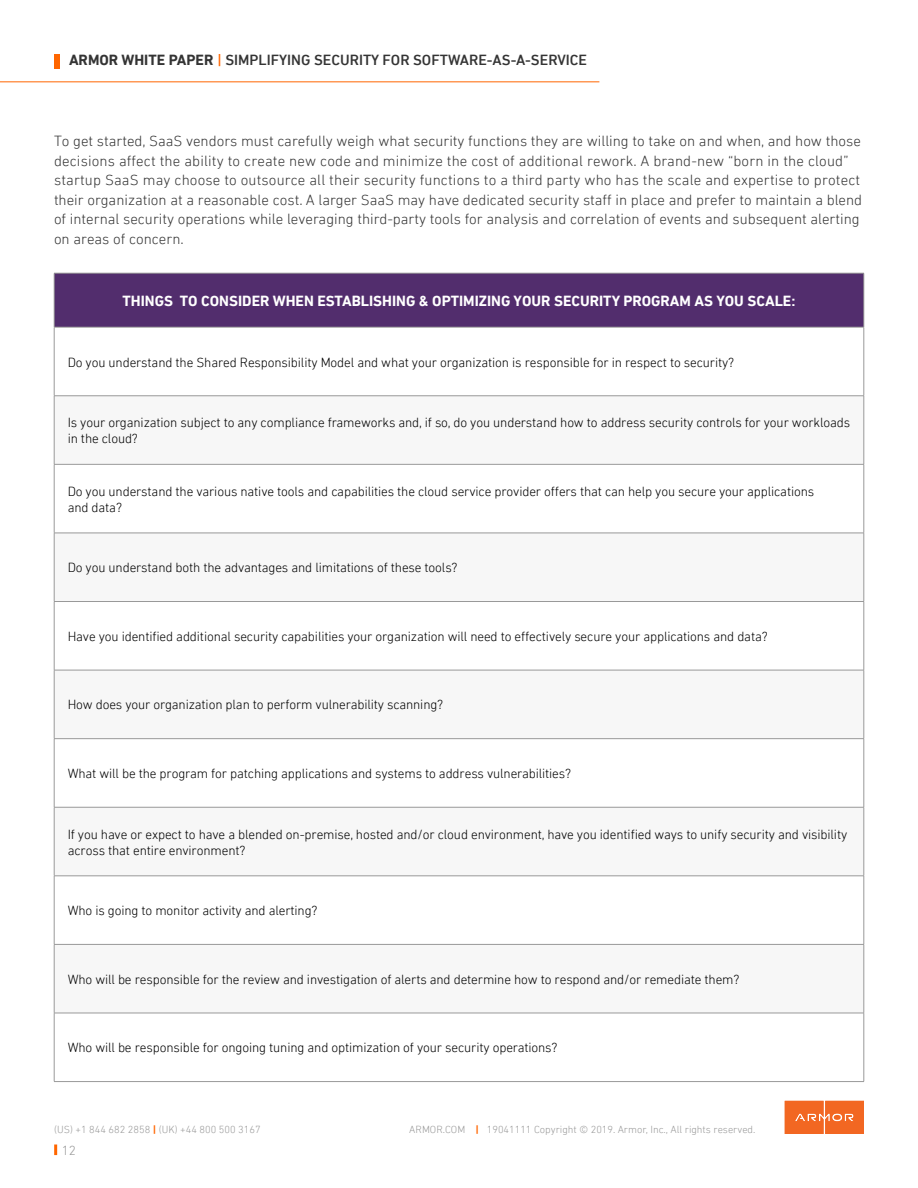
<style>
.page{position:relative;width:918px;height:1188px;background:#fff}
.page>*{position:absolute;margin:0;border:0;box-sizing:border-box;transform-origin:0 0}
.t1{font:300 15px/19.5px "DIN Next LT Pro";color:#343434}
.t2{font:700 15px "DIN Next LT Pro";color:#fff}
.t3{font:500 15px "DIN Next LT Pro";color:#343434}
.t4{font:300 13.5px/16.2px "DIN Next LT Pro";letter-spacing:-.01em;color:#000}
.t5{font:300 13.5px "DIN Next LT Pro";color:#999}
.t6{font:300 10.5px "DIN Next LT Pro";color:#999}
.s1{font-weight:700}
.s2{color:#f60}
.s3{font-weight:700;color:#f60}
</style>
<div class="page">
<svg style="left:54px;top:1144px;width:3px;height:11px"></svg>
<div style="left:54px;top:54px;width:5px;height:14px;background:#f60"></div>
<hr style="left:0;top:82px;width:599px;height:1px;background:#f60">
<svg style="left:785px;top:1101px;width:79px;height:33px;background:#f27131"></svg>
<div style="left:54px;top:273px;width:810px;height:54px;background:#522d6d"></div>
<svg style="left:55px;top:397px;width:809px;height:616px"></svg>
<hr style="left:54px;top:273px;width:810px;height:1px;background:#999">
<hr style="left:54px;top:273px;width:1px;height:54px;background:#999">
<hr style="left:864px;top:273px;width:1px;height:54px;background:#999">
<hr style="left:54px;top:327px;width:810px;height:1px;background:#999">
<hr style="left:54px;top:327px;width:1px;height:69px;background:#999">
<hr style="left:864px;top:327px;width:1px;height:69px;background:#999">
<hr style="left:54px;top:396px;width:810px;height:1px;background:#999">
<hr style="left:54px;top:396px;width:1px;height:68px;background:#999">
<hr style="left:864px;top:396px;width:1px;height:68px;background:#999">
<hr style="left:54px;top:464px;width:810px;height:1px;background:#999">
<hr style="left:54px;top:465px;width:1px;height:68px;background:#999">
<hr style="left:864px;top:465px;width:1px;height:68px;background:#999">
<hr style="left:54px;top:533px;width:810px;height:1px;background:#999">
<hr style="left:54px;top:533px;width:1px;height:68px;background:#999">
<hr style="left:864px;top:533px;width:1px;height:68px;background:#999">
<hr style="left:54px;top:601px;width:810px;height:1px;background:#999">
<hr style="left:54px;top:602px;width:1px;height:68px;background:#999">
<hr style="left:864px;top:602px;width:1px;height:68px;background:#999">
<hr style="left:54px;top:670px;width:810px;height:1px;background:#999">
<hr style="left:54px;top:670px;width:1px;height:68px;background:#999">
<hr style="left:864px;top:670px;width:1px;height:68px;background:#999">
<hr style="left:54px;top:738px;width:810px;height:1px;background:#999">
<hr style="left:54px;top:739px;width:1px;height:68px;background:#999">
<hr style="left:864px;top:739px;width:1px;height:68px;background:#999">
<hr style="left:54px;top:807px;width:810px;height:1px;background:#999">
<hr style="left:54px;top:807px;width:1px;height:69px;background:#999">
<hr style="left:864px;top:807px;width:1px;height:69px;background:#999">
<hr style="left:54px;top:876px;width:810px;height:1px;background:#999">
<hr style="left:54px;top:876px;width:1px;height:68px;background:#999">
<hr style="left:864px;top:876px;width:1px;height:68px;background:#999">
<hr style="left:54px;top:944px;width:810px;height:1px;background:#999">
<hr style="left:54px;top:945px;width:1px;height:68px;background:#999">
<hr style="left:864px;top:945px;width:1px;height:68px;background:#999">
<hr style="left:54px;top:1013px;width:810px;height:1px;background:#999">
<hr style="left:54px;top:1013px;width:1px;height:68px;background:#999">
<hr style="left:864px;top:1013px;width:1px;height:68px;background:#999">
<hr style="left:54px;top:1081px;width:810px;height:1px;background:#999">
<p class="t3" style="left:69px;top:51px;width:520px"><span class="s1">ARMOR WHITE PAPER</span> <span class="s2">|</span> SIMPLIFYING SECURITY FOR SOFTWARE-AS-A-SERVICE</p>
<p class="t1" style="left:54px;top:131px;width:810px">To get started, SaaS vendors must carefully weigh what security functions they are willing to take on and when, and how those decisions affect the ability to create new code and minimize the cost of additional rework. A brand-new “born in the cloud” startup SaaS may choose to outsource all their security functions to a third party who has the scale and expertise to protect their organization at a reasonable cost. A larger SaaS may have dedicated security staff in place and prefer to maintain a blend of internal security operations while leveraging third-party tools for analysis and correlation of events and subsequent alerting on areas of concern.</p>
<p class="t2" style="left:123px;top:292px;width:674px">THINGS TO CONSIDER WHEN ESTABLISHING &amp; OPTIMIZING YOUR SECURITY PROGRAM AS YOU SCALE:</p>
<p class="t4" style="left:68px;top:354px;width:668px">Do you understand the Shared Responsibility Model and what your organization is responsible for in respect to security?</p>
<p class="t4" style="left:68px;top:414px;width:784px">Is your organization subject to any compliance frameworks and, if so, do you understand how to address security controls for your workloads in the cloud?</p>
<p class="t4" style="left:68px;top:483px;width:748px">Do you understand the various native tools and capabilities the cloud service provider offers that can help you secure your applications and data?</p>
<p class="t4" style="left:68px;top:559px;width:391px">Do you understand both the advantages and limitations of these tools?</p>
<p class="t4" style="left:68px;top:628px;width:702px">Have you identified additional security capabilities your organization will need to effectively secure your applications and data?</p>
<p class="t4" style="left:68px;top:697px;width:377px">How does your organization plan to perform vulnerability scanning?</p>
<p class="t4" style="left:68px;top:765px;width:505px">What will be the program for patching applications and systems to address vulnerabilities?</p>
<p class="t4" style="left:68px;top:826px;width:781px">If you have or expect to have a blended on-premise, hosted and/or cloud environment, have you identified ways to unify security and visibility across that entire environment?</p>
<p class="t4" style="left:68px;top:902px;width:251px">Who is going to monitor activity and alerting?</p>
<p class="t4" style="left:68px;top:971px;width:673px">Who will be responsible for the review and investigation of alerts and determine how to respond and/or remediate them?</p>
<p class="t4" style="left:68px;top:1040px;width:491px">Who will be responsible for ongoing tuning and optimization of your security operations?</p>
<p class="t6" style="left:54px;top:1124px;width:208px">(US) +1 844 682 2858 <span class="s3">|</span> (UK) +44 800 500 3167</p>
<p class="t5" style="left:62px;top:1142px;width:16px">12</p>
<p class="t6" style="left:409px;top:1124px;width:348px">ARMOR.COM <span class="s3">|</span> 19041111 Copyright © 2019. Armor, Inc., All rights reserved.</p>
</div>
